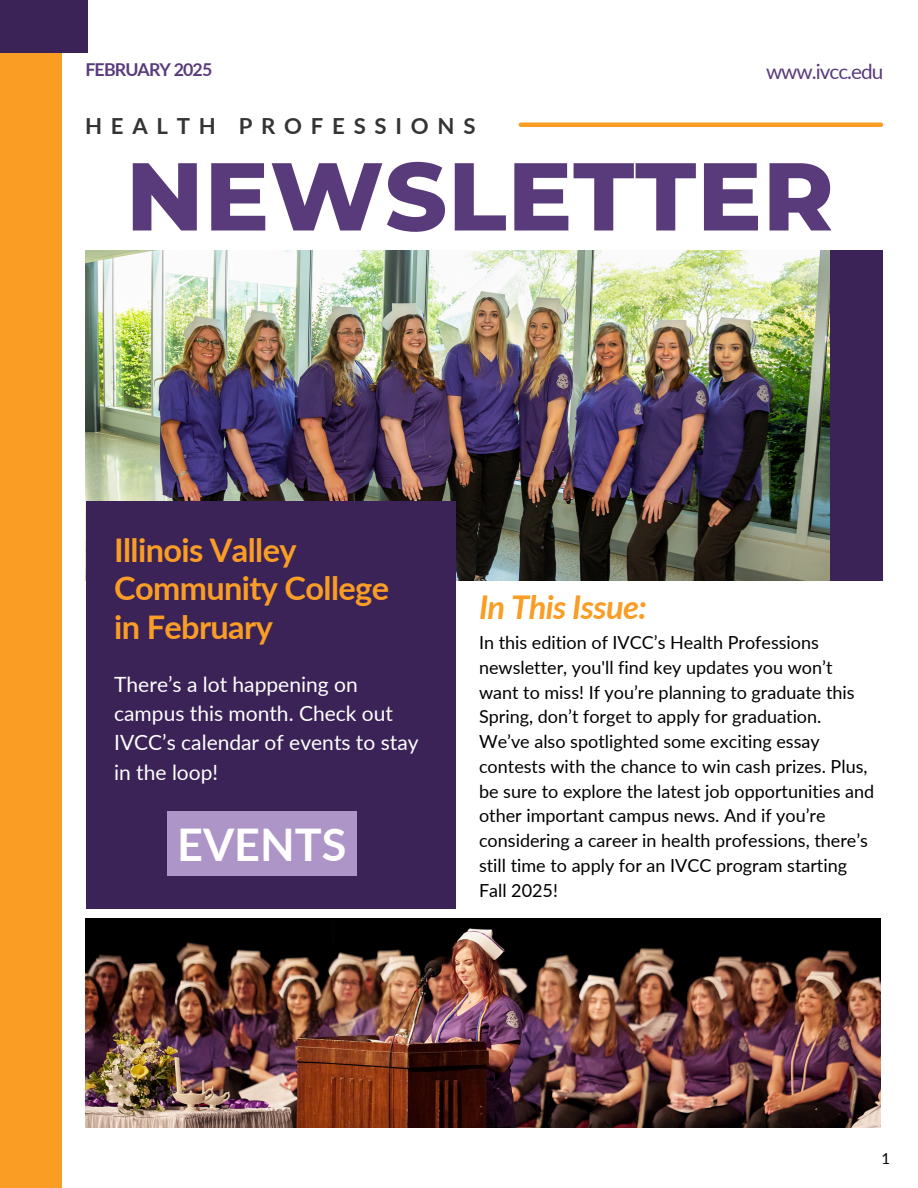
<style>
.page{position:relative;width:918px;height:1188px;background:#fff}
.page>*{position:absolute;margin:0;border:0;box-sizing:border-box;transform-origin:0 0}
.t1{font:800 96.15px "Montserrat";letter-spacing:.01em;color:#593b7b}
.t2{font:700 45px "Lato";color:#fff}
.t3{font:italic 700 32.7px "Lato";letter-spacing:-.02em;color:#f99d25}
.t4{font:700 32.55px/38.2px "Lato";letter-spacing:-.02em;color:#f99d25}
.t5{font:700 22.2px "Lato";letter-spacing:.395em;color:#343434}
.t6{font:21px/29.2px "Lato";color:#fff}
.t7{font:20.7px "Lato";letter-spacing:-.05em;color:#593b7b}
.t8{font:18px/24.8px "Lato";color:#000}
.t9{font:700 17.7px "Lato";letter-spacing:-.05em;color:#593b7b}
.t10{font:15.15px "Lato";color:#000}
</style>
<div class="page">
<div style="left:0;top:0;width:62px;height:1188px;background:#f99d25"></div>
<div style="left:0;top:0;width:88px;height:53px;background:#3b2358"></div>
<hr style="left:521px;top:123px;width:360px;height:4px;background:#f99d25">
<img style="left:86px;top:250px;width:745px;height:331px">
<div style="left:86px;top:501px;width:369px;height:407px;background:#3b2358"></div>
<img style="left:86px;top:918px;width:795px;height:210px">
<div style="left:831px;top:250px;width:52px;height:331px;background:#3b2358"></div>
<div style="left:167px;top:812px;width:190px;height:64px;background:#ad96c7"></div>
<h1 class="t9" style="left:85px;top:59px;width:128px">FEBRUARY 2025</h1>
<p class="t7" style="left:766px;top:59px;width:119px">www.ivcc.edu</p>
<p class="t5" style="left:85px;top:112px;width:392px">HEALTH PROFESSIONS</p>
<p class="t1" style="left:126px;top:137px;width:709px">NEWSLETTER</p>
<h5 class="t4" style="left:114px;top:530px;width:276px">Illinois Valley<br>Community College in February</h5>
<h2 class="t6" style="left:114px;top:669px;width:306px">There’s a lot happening on campus this month. Check out<br>IVCC’s calendar of events to stay in the loop!</h2>
<p class="t2" style="left:177px;top:816px;width:171px">EVENTS</p>
<h3 class="t3" style="left:479px;top:587px;width:169px">In This Issue:</h3>
<h3 class="t8" style="left:479px;top:630px;width:397px">In this edition of IVCC’s Health Professions newsletter, you'll find key updates you won’t want to miss! If you’re planning to graduate this Spring, don’t forget to apply for graduation.<br>We’ve also spotlighted some exciting essay contests with the chance to win cash prizes. Plus, be sure to explore the latest job opportunities and other important campus news. And if you’re considering a career in health professions, there’s still time to apply for an IVCC program starting Fall 2025!</h3>
<p class="t10" style="left:881px;top:1149px;width:10px">1</p>
</div>
